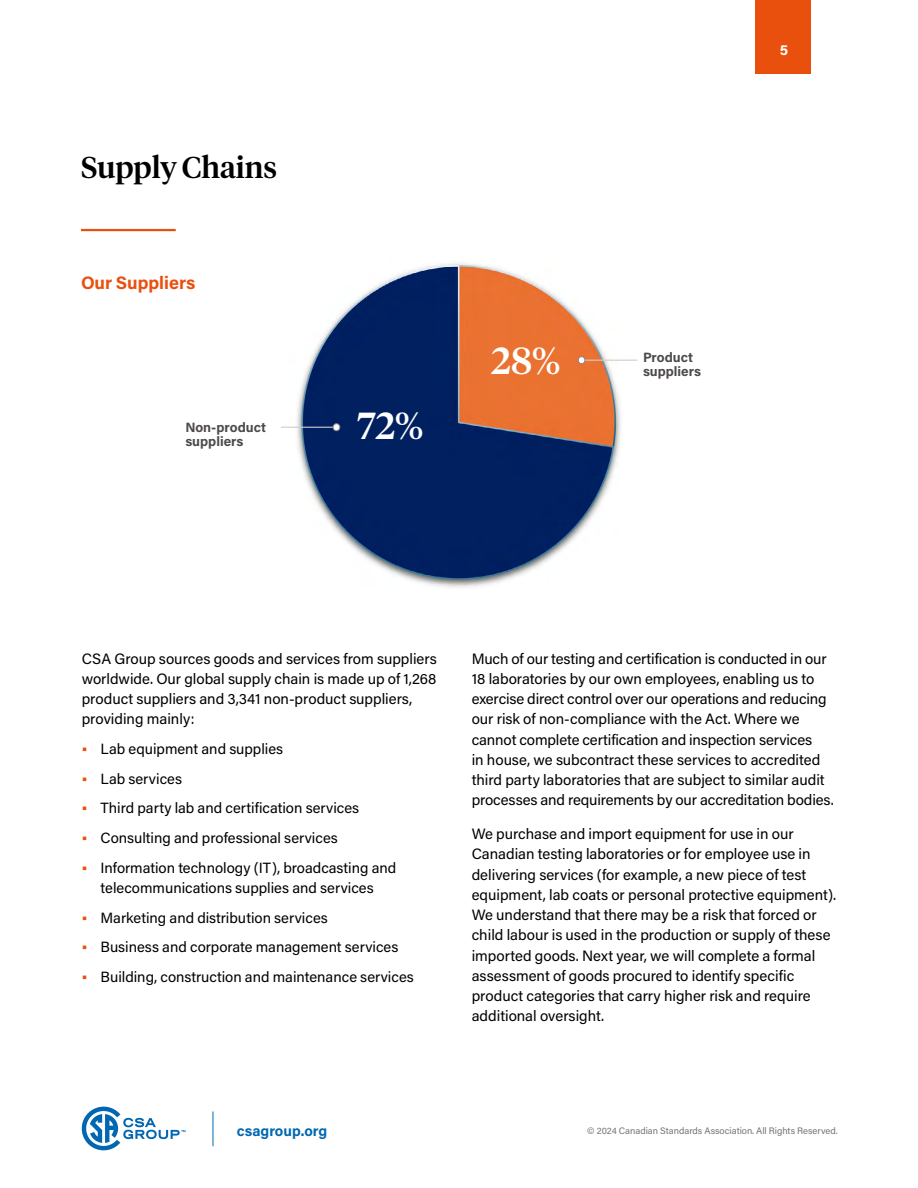
<style>
.page{position:relative;width:918px;height:1188px;background:#fff}
.page>*{position:absolute;margin:0;border:0;box-sizing:border-box;transform-origin:0 0}
.t1{font:500 37.5px "Tiempos Headline";color:#fff}
.t2{font:500 30px "Tiempos Headline";color:#000}
.t3{font:700 18px "Acumin Pro";color:#e9500e}
.BODY_COPY__JUSTIFIED{font:15px/20.2px "Acumin Pro";color:#000}
.t4{font:14.85px/20.2px "Acumin Pro";color:#000;text-align:center}
.t5{font:700 14.7px "Acumin Pro";color:#0068b2}
.t6{font:700 14.7px "Acumin Pro";color:#fff}
.t7{font:700 13.5px/13.5px "Acumin Pro";color:#4d4a49}
.t8{font:9.3px "Acumin Pro";color:#767373}
.s1{font-family:"Acumin Pro Semi Cond";font-weight:700;font-size:18px;color:#e9500e}
</style>
<div class="page">
<hr style="left:213px;top:1111px;width:1px;height:35px;background:#0068b2">
<svg style="left:82px;top:1107px;width:103px;height:43px"></svg>
<hr style="left:81px;top:229px;width:95px;height:2px;background:#e9500e">
<img style="left:288px;top:262px;width:349px;height:325px">
<hr style="left:582px;top:360px;width:55px;height:1px;background:#cfcdce">
<div style="left:578px;top:357px;width:7px;height:7px;background:#fff;border-radius:50%"></div>
<div style="left:578px;top:356px;width:7px;height:8px;border:1px solid #878787;border-radius:50%"></div>
<hr style="left:281px;top:427px;width:55px;height:1px;background:#cfcdce">
<div style="left:333px;top:424px;width:7px;height:7px;background:#fff;border-radius:50%"></div>
<div style="left:333px;top:424px;width:7px;height:7px;border:1px solid #878787;border-radius:50%"></div>
<div style="left:756px;top:0;width:55px;height:73px;background:#e9500e"></div>
<h2 class="t2" style="left:81px;top:147px;width:198px">Supply Chains</h2>
<p class="t3" style="left:81px;top:270px;width:116px">Our Suppliers</p>
<p class="t7" style="left:185px;top:420px;width:82px">Non-product suppliers</p>
<h1 class="t1" style="left:357px;top:400px;width:68px">72%</h1>
<h1 class="t1" style="left:491px;top:335px;width:71px">28%</h1>
<p class="t6" style="left:780px;top:39px;width:10px">5</p>
<p class="t7" style="left:643px;top:350px;width:60px">Product suppliers</p>
<p class="BODY_COPY__JUSTIFIED" style="left:82px;top:648px;width:357px">CSA Group sources goods and services from suppliers worldwide. Our global supply chain is made up of 1,268 product suppliers and 3,341 non-product suppliers, providing mainly:</p>
<p class="t4" style="left:82px;top:738px;width:203px"><span class="s1">•</span> Lab equipment and supplies</p>
<p class="t4" style="left:82px;top:768px;width:102px"><span class="s1">•</span> Lab services</p>
<p class="t4" style="left:82px;top:797px;width:279px"><span class="s1">•</span> Third party lab and certification services</p>
<p class="t4" style="left:82px;top:827px;width:258px"><span class="s1">•</span> Consulting and professional services</p>
<p class="t4" style="left:82px;top:857px;width:316px"><span class="s1">•</span> Information technology (IT), broadcasting and telecommunications supplies and services</p>
<p class="t4" style="left:82px;top:907px;width:248px"><span class="s1">•</span> Marketing and distribution services</p>
<p class="t4" style="left:82px;top:937px;width:318px"><span class="s1">•</span> Business and corporate management services</p>
<p class="t4" style="left:82px;top:966px;width:334px"><span class="s1">•</span> Building, construction and maintenance services</p>
<p class="BODY_COPY__JUSTIFIED" style="left:472px;top:648px;width:364px">Much of our testing and certification is conducted in our 18 laboratories by our own employees, enabling us to exercise direct control over our operations and reducing our risk of non-compliance with the Act. Where we cannot complete certification and inspection services<br>in house, we subcontract these services to accredited third party laboratories that are subject to similar audit processes and requirements by our accreditation bodies.</p>
<p class="BODY_COPY__JUSTIFIED" style="left:472px;top:823px;width:366px">We purchase and import equipment for use in our Canadian testing laboratories or for employee use in delivering services (for example, a new piece of test equipment, lab coats or personal protective equipment).<br>We understand that there may be a risk that forced or child labour is used in the production or supply of these imported goods. Next year, we will complete a formal assessment of goods procured to identify specific product categories that carry higher risk and require additional oversight.</p>
<p class="t5" style="left:237px;top:1121px;width:92px">csagroup.org</p>
<p class="t8" style="left:587px;top:1124px;width:252px">© 2024 Canadian Standards Association. All Rights Reserved.</p>
</div>
